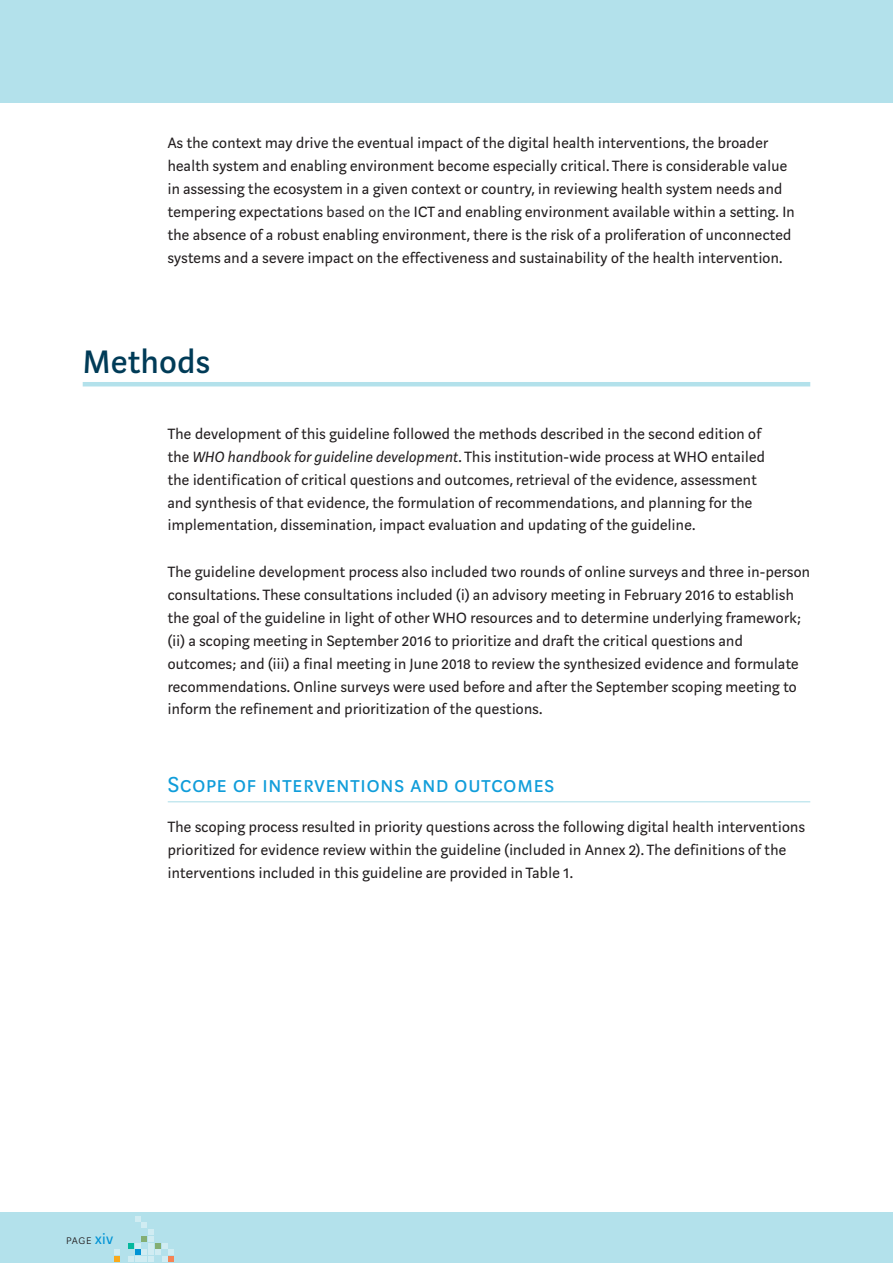
<style>
.page{position:relative;width:893px;height:1263px;background:#fff}
.page>*{position:absolute;margin:0;border:0;box-sizing:border-box;transform-origin:0 0}
.A_Head{font:500 36px "Marat Sans";letter-spacing:.02em;color:#003b57}
.B_Head{font:24px "Marat Sans Regular Small Caps";letter-spacing:.04em;color:#109dda}
.BODY_Text_Main_Part{font:16.5px/22.8px "Marat Sans";letter-spacing:.02em;color:#231f20}
.t1{font:13.5px "Marat Sans Extralight Small Caps";color:#231f20}
.s1{color:#312f30}
.s2{font-style:italic}
.s3{font-family:"Marat Sans";font-size:16.5px;color:#0093d5}
</style>
<div class="page">
<div style="left:0;top:1212px;width:893px;height:51px;background:#b3e1eb"></div>
<div style="left:0;top:0;width:893px;height:102px;background:#b3e1eb"></div>
<svg style="left:114px;top:1216px;width:60px;height:46px"></svg>
<hr style="left:83px;top:382px;width:727px;height:4px;background:#b3e1eb">
<hr style="left:168px;top:801px;width:642px;height:1px;background:#b3e1eb">
<p class="BODY_Text_Main_Part" style="left:168px;top:132px;width:628px">As the context may drive the eventual impact of the digital health interventions, the broader health system and enabling environment become especially critical. There is considerable value in assessing the ecosystem in a given context or country, in reviewing health system needs and tempering expectations <span class="s1">based on the</span> ICT and enabling environment available within a setting. In the absence of a robust enabling environment, there is the risk of a proliferation of unconnected systems and a severe impact on the effectiveness and sustainability of the health intervention.</p>
<p class="A_Head" style="left:83px;top:343px;width:129px">Methods</p>
<p class="BODY_Text_Main_Part" style="left:168px;top:423px;width:599px">The development of this guideline followed the methods described in the second edition of the <span class="s2">WHO handbook for guideline development</span>. This institution-wide process at WHO entailed the identification of critical questions and outcomes, retrieval of the evidence, assessment and synthesis of that evidence, the formulation of recommendations, and planning for the implementation, dissemination, impact evaluation and updating of the guideline.</p>
<p class="BODY_Text_Main_Part" style="left:168px;top:561px;width:644px">The guideline development process also included two rounds of online surveys and three in-person consultations. These consultations included (i) an advisory meeting in February 2016 to establish the goal of the guideline in light of other WHO resources and to determine underlying framework; (ii) a scoping meeting in September 2016 to prioritize and draft the critical questions and outcomes; and (iii) a final meeting in June 2018 to review the synthesized evidence and formulate recommendations. Online surveys were used before and after the September scoping meeting to inform the refinement and prioritization of the questions.</p>
<p class="B_Head" style="left:168px;top:772px;width:388px">Scope of interventions and outcomes</p>
<p class="BODY_Text_Main_Part" style="left:168px;top:816px;width:639px">The scoping process resulted in priority questions across the following digital health interventions prioritized for evidence review within the guideline (included in Annex 2). The definitions of the interventions included in this guideline are provided in Table 1.</p>
<p class="t1" style="left:66px;top:1232px;width:49px">page <span class="s3">xiv</span></p>
</div>
